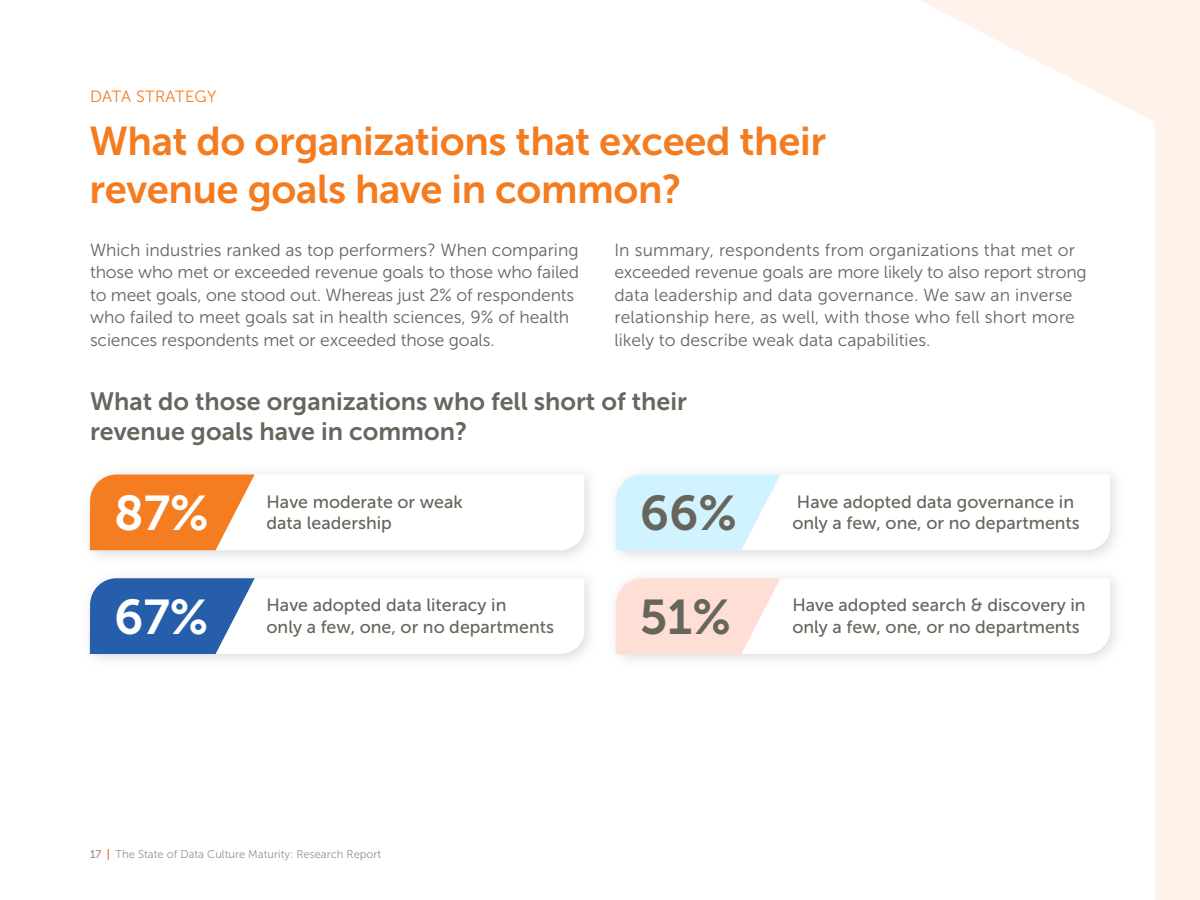
<style>
.page{position:relative;width:1200px;height:900px;background:#fff}
.page>*{position:absolute;margin:0;border:0;box-sizing:border-box;transform-origin:0 0}
.t1{font:48.62px "Museo Sans 700";color:#fff}
.t2{font:48.62px "Museo Sans 700";color:#66665c}
.t3{font:40px/48px "Museo Sans 700";letter-spacing:-.01em;color:#f47c20}
.t4{font:25px/30px "Museo Sans 700";color:#65665c}
.t5{font:17.81px/21.3px "Museo Sans 500";color:#66665c}
.t6{font:17.5px/22.5px "Museo Sans 300";color:#65665c}
.t7{font:16.25px "Museo Sans 300";letter-spacing:.02em;color:#f47c20}
.t8{font:11.25px "Museo Sans 300";color:#93948d}
.s1{font-family:"Museo Sans 500";color:#929185}
.s2{font-family:"Museo Sans 700";color:#f26a24}
</style>
<div class="page">
<svg style="left:920px;top:0;width:280px;height:900px"></svg>
<img style="left:89px;top:461px;width:1039px;height:104px">
<svg style="left:90px;top:474px;width:494px;height:76px"></svg>
<img style="left:89px;top:565px;width:1039px;height:107px">
<img style="left:89px;top:565px;width:513px;height:4px">
<svg style="left:90px;top:578px;width:494px;height:76px"></svg>
<svg style="left:616px;top:474px;width:494px;height:76px"></svg>
<svg style="left:616px;top:578px;width:494px;height:76px"></svg>
<p class="t7" style="left:90px;top:88px;width:128px">DATA STRATEGY</p>
<h2 class="t3" style="left:89px;top:117px;width:738px">What do organizations that exceed their revenue goals have in common?</h2>
<p class="t6" style="left:90px;top:238px;width:491px">Which industries ranked as top performers? When comparing those who met or exceeded revenue goals to those who failed to meet goals, one stood out. Whereas just 2% of respondents who failed to meet goals sat in health sciences, 9% of health sciences respondents met or exceeded those goals.</p>
<p class="t6" style="left:614px;top:239px;width:474px">In summary, respondents from organizations that met or exceeded revenue goals are more likely to also report strong data leadership and data governance. We saw an inverse relationship here, as well, with those who fell short more likely to describe weak data capabilities.</p>
<h3 class="t4" style="left:90px;top:386px;width:598px">What do those organizations who fell short of their revenue goals have in common?</h3>
<h1 class="t1" style="left:114px;top:486px;width:96px">87%</h1>
<p class="t5" style="left:267px;top:491px;width:198px">Have moderate or weak data leadership</p>
<h1 class="t1" style="left:114px;top:590px;width:96px">67%</h1>
<p class="t5" style="left:267px;top:595px;width:289px">Have adopted data literacy in<br>only a few, one, or no departments</p>
<p class="t8" style="left:90px;top:848px;width:293px"><span class="s1">17</span> <span class="s2">|</span> The State of Data Culture Maturity: Research Report</p>
<h1 class="t2" style="left:640px;top:486px;width:99px">66%</h1>
<p class="t5" style="left:792px;top:491px;width:289px">Have adopted data governance in only a few, one, or no departments</p>
<h1 class="t2" style="left:640px;top:590px;width:93px">51%</h1>
<p class="t5" style="left:792px;top:595px;width:295px">Have adopted search &amp; discovery in only a few, one, or no departments</p>
</div>
